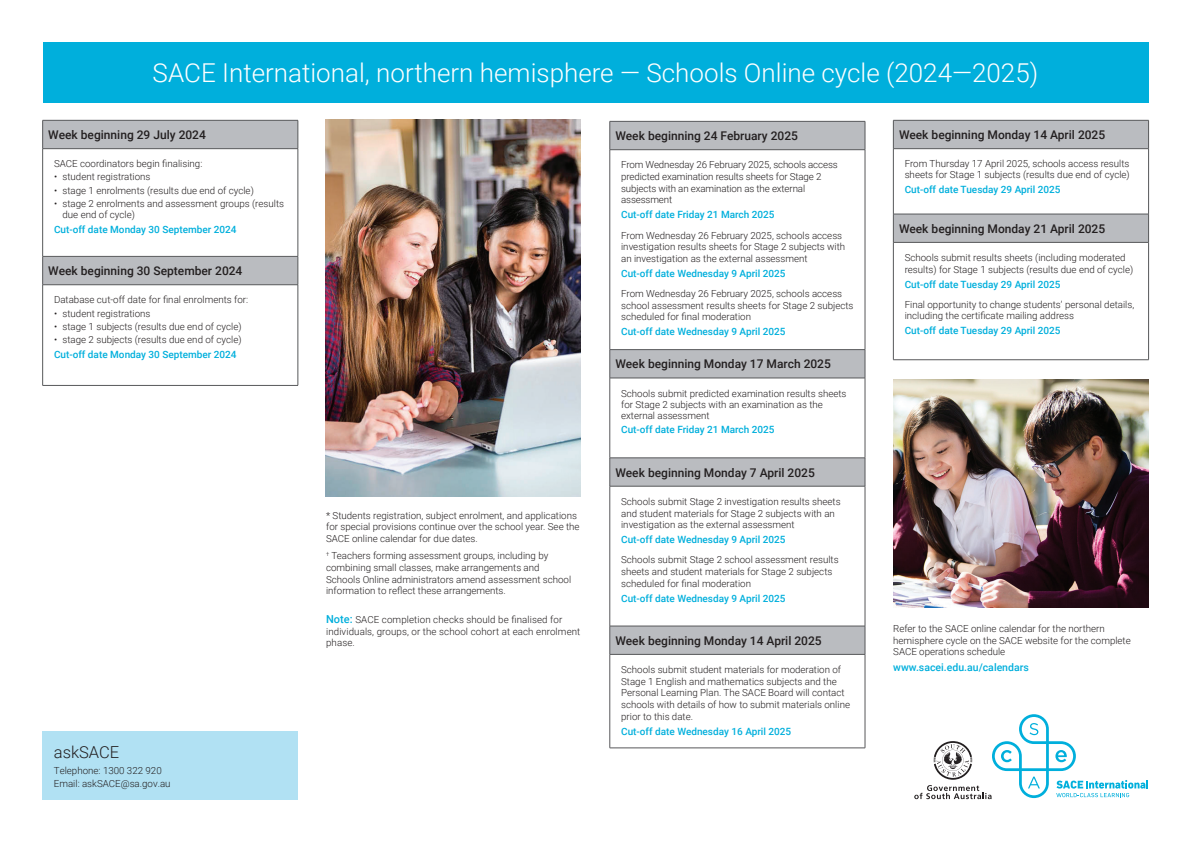
<style>
.page{position:relative;width:1191px;height:842px;background:#fff}
.page>*{position:absolute;margin:0;border:0;box-sizing:border-box;transform-origin:0 0}
.t1{font:300 26px "Roboto";color:#fff}
.t2{font:300 16.5px "Roboto";color:#231f20}
.t3{font:500 12px "Roboto";color:#231f20}
.t4{font:500 10.5px "Roboto";color:#00afdc}
.t5{font:500 10px "Roboto";color:#00afdc}
.t6{font:300 9.8px/11.7px "Roboto";color:#231f20}
.s1{font-weight:500;font-size:11px;color:#00afdc}
</style>
<div class="page">
<img style="left:893px;top:379px;width:255px;height:228px">
<svg style="left:914px;top:714px;width:234px;height:85px"></svg>
<svg style="left:893px;top:120px;width:256px;height:122px"></svg>
<hr style="left:893px;top:242px;width:255px;height:1px;background:#57585a">
<hr style="left:893px;top:242px;width:1px;height:118px;background:#57585a">
<hr style="left:1148px;top:242px;width:1px;height:118px;background:#57585a">
<hr style="left:893px;top:360px;width:255px;height:1px;background:#57585a">
<hr style="left:893px;top:149px;width:1px;height:65px;background:#57585a">
<hr style="left:1148px;top:149px;width:1px;height:65px;background:#57585a">
<hr style="left:893px;top:214px;width:255px;height:1px;background:#57585a">
<div style="left:43px;top:121px;width:255px;height:164px;background:#babcc0"></div>
<div style="left:43px;top:149px;width:255px;height:107px;background:#fff"></div>
<svg style="left:42px;top:256px;width:1px;height:29px"></svg>
<svg style="left:298px;top:256px;width:1px;height:29px"></svg>
<hr style="left:43px;top:285px;width:255px;height:1px;background:#57585a">
<hr style="left:42px;top:285px;width:1px;height:100px;background:#57585a">
<hr style="left:298px;top:285px;width:1px;height:100px;background:#57585a">
<hr style="left:43px;top:385px;width:255px;height:1px;background:#57585a">
<hr style="left:43px;top:120px;width:255px;height:1px;background:#57585a">
<svg style="left:42px;top:120px;width:1px;height:29px"></svg>
<svg style="left:298px;top:120px;width:1px;height:29px"></svg>
<hr style="left:43px;top:148px;width:255px;height:1px;background:#57585a">
<hr style="left:42px;top:149px;width:1px;height:107px;background:#57585a">
<hr style="left:298px;top:149px;width:1px;height:107px;background:#57585a">
<hr style="left:43px;top:256px;width:255px;height:1px;background:#57585a">
<svg style="left:610px;top:122px;width:255px;height:532px"></svg>
<hr style="left:609px;top:121px;width:256px;height:1px;background:#57585a">
<svg style="left:609px;top:121px;width:1px;height:29px"></svg>
<svg style="left:865px;top:121px;width:1px;height:29px"></svg>
<hr style="left:609px;top:150px;width:256px;height:1px;background:#57585a">
<hr style="left:609px;top:150px;width:1px;height:199px;background:#57585a">
<hr style="left:865px;top:150px;width:1px;height:199px;background:#57585a">
<hr style="left:609px;top:349px;width:256px;height:1px;background:#57585a">
<svg style="left:609px;top:350px;width:1px;height:28px"></svg>
<svg style="left:865px;top:350px;width:1px;height:28px"></svg>
<hr style="left:609px;top:378px;width:256px;height:1px;background:#57585a">
<svg style="left:609px;top:459px;width:1px;height:27px"></svg>
<svg style="left:865px;top:458px;width:1px;height:28px"></svg>
<hr style="left:609px;top:486px;width:256px;height:1px;background:#57585a">
<hr style="left:609px;top:486px;width:1px;height:140px;background:#57585a">
<hr style="left:865px;top:486px;width:1px;height:140px;background:#57585a">
<hr style="left:609px;top:626px;width:256px;height:1px;background:#57585a">
<svg style="left:609px;top:626px;width:1px;height:28px"></svg>
<svg style="left:865px;top:626px;width:1px;height:28px"></svg>
<hr style="left:609px;top:654px;width:256px;height:1px;background:#57585a">
<hr style="left:609px;top:654px;width:1px;height:94px;background:#57585a">
<hr style="left:865px;top:654px;width:1px;height:94px;background:#57585a">
<hr style="left:609px;top:748px;width:256px;height:1px;background:#57585a">
<hr style="left:609px;top:378px;width:1px;height:80px;background:#57585a">
<hr style="left:865px;top:378px;width:1px;height:80px;background:#57585a">
<hr style="left:609px;top:458px;width:256px;height:1px;background:#57585a">
<div style="left:43px;top:731px;width:255px;height:68px;background:#b1e1f3"></div>
<div style="left:43px;top:43px;width:1105px;height:60px;background:#00afdc"></div>
<img style="left:325px;top:119px;width:255px;height:377px">
<h1 class="t1" style="left:153px;top:55px;width:887px">SACE International, northern hemisphere — Schools Online cycle (2024—2025)</h1>
<p class="t3" style="left:48px;top:126px;width:159px">Week beginning 29 July 2024</p>
<p class="t6" style="left:54px;top:158px;width:150px">SACE coordinators begin finalising:</p>
<p class="t6" style="left:54px;top:171px;width:98px">• student registrations</p>
<p class="t6" style="left:54px;top:184px;width:201px">• stage 1 enrolments (results due end of cycle)</p>
<p class="t6" style="left:62px;top:197px;width:223px;text-indent:-9px">• stage 2 enrolments and assessment groups (results due end of cycle)</p>
<p class="t5" style="left:54px;top:223px;width:184px">Cut-off date Monday 30 September 2024</p>
<p class="t3" style="left:48px;top:262px;width:196px">Week beginning 30 September 2024</p>
<p class="t6" style="left:54px;top:294px;width:196px">Database cut-off date for final enrolments for:</p>
<p class="t6" style="left:54px;top:307px;width:98px">• student registrations</p>
<p class="t6" style="left:54px;top:320px;width:189px">• stage 1 subjects (results due end of cycle)</p>
<p class="t6" style="left:54px;top:333px;width:189px">• stage 2 subjects (results due end of cycle)</p>
<p class="t5" style="left:54px;top:347px;width:184px">Cut-off date Monday 30 September 2024</p>
<h2 class="t2" style="left:54px;top:740px;width:67px">askSACE</h2>
<p class="t6" style="left:54px;top:763px;width:118px;line-height:13.1px">Telephone: 1300 322 920<br>Email: askSACE@sa.gov.au</p>
<p class="t6" style="left:326px;top:509px;width:255px">* Students registration, subject enrolment, and applications for special provisions continue over the school year. See the<br>SACE online calendar for due dates.</p>
<p class="t6" style="left:326px;top:550px;width:247px"><sup>†</sup> Teachers forming assessment groups, including by combining small classes, make arrangements and Schools Online administrators amend assessment school information to reflect these arrangements.</p>
<p class="t6" style="left:326px;top:614px;width:256px"><span class="s1">Note:</span> SACE completion checks should be finalised for individuals, groups, or the school cohort at each enrolment phase.</p>
<p class="t3" style="left:615px;top:127px;width:184px">Week beginning 24 February 2025</p>
<p class="t6" style="left:621px;top:159px;width:218px">From Wednesday 26 February 2025, schools access predicted examination results sheets for Stage 2 subjects with an examination as the external assessment</p>
<p class="t5" style="left:621px;top:208px;width:155px">Cut-off date Friday 21 March 2025</p>
<p class="t6" style="left:621px;top:229px;width:226px">From Wednesday 26 February 2025, schools access investigation results sheets for Stage 2 subjects with an investigation as the external assessment</p>
<p class="t5" style="left:621px;top:266px;width:166px">Cut-off date Wednesday 9 April 2025</p>
<p class="t6" style="left:621px;top:287px;width:234px">From Wednesday 26 February 2025, schools access school assessment results sheets for Stage 2 subjects scheduled for final moderation</p>
<p class="t5" style="left:621px;top:325px;width:166px">Cut-off date Wednesday 9 April 2025</p>
<p class="t3" style="left:615px;top:356px;width:217px">Week beginning Monday 17 March 2025</p>
<p class="t6" style="left:621px;top:387px;width:227px;line-height:11px">Schools submit predicted examination results sheets for Stage 2 subjects with an examination as the external assessment</p>
<p class="t5" style="left:621px;top:423px;width:155px">Cut-off date Friday 21 March 2025</p>
<p class="t3" style="left:615px;top:464px;width:201px">Week beginning Monday 7 April 2025</p>
<p class="t6" style="left:621px;top:495px;width:221px">Schools submit Stage 2 investigation results sheets and student materials for Stage 2 subjects with an investigation as the external assessment</p>
<p class="t5" style="left:621px;top:532px;width:166px">Cut-off date Wednesday 9 April 2025</p>
<p class="t6" style="left:621px;top:554px;width:219px">Schools submit Stage 2 school assessment results sheets and student materials for Stage 2 subjects scheduled for final moderation</p>
<p class="t5" style="left:621px;top:591px;width:166px">Cut-off date Wednesday 9 April 2025</p>
<p class="t3" style="left:615px;top:632px;width:208px">Week beginning Monday 14 April 2025</p>
<p class="t6" style="left:621px;top:663px;width:230px">Schools submit student materials for moderation of Stage 1 English and mathematics subjects and the Personal Learning Plan. The SACE Board will contact schools with details of how to submit materials online prior to this date.</p>
<p class="t5" style="left:621px;top:724px;width:172px">Cut-off date Wednesday 16 April 2025</p>
<p class="t3" style="left:899px;top:126px;width:208px">Week beginning Monday 14 April 2025</p>
<p class="t6" style="left:904px;top:158px;width:226px;line-height:11px">From Thursday 17 April 2025, schools access results sheets for Stage 1 subjects (results due end of cycle)</p>
<p class="t5" style="left:904px;top:183px;width:157px">Cut-off date Tuesday 29 April 2025</p>
<p class="t3" style="left:899px;top:220px;width:208px">Week beginning Monday 21 April 2025</p>
<p class="t6" style="left:904px;top:251px;width:230px">Schools submit results sheets (including moderated results) for Stage 1 subjects (results due end of cycle)</p>
<p class="t5" style="left:904px;top:277px;width:157px">Cut-off date Tuesday 29 April 2025</p>
<p class="t6" style="left:904px;top:298px;width:231px">Final opportunity to change students’ personal details, including the certificate mailing address</p>
<p class="t5" style="left:904px;top:324px;width:157px">Cut-off date Tuesday 29 April 2025</p>
<p class="t6" style="left:893px;top:622px;width:239px">Refer to the SACE online calendar for the northern hemisphere cycle on the SACE website for the complete<br>SACE operations schedule</p>
<p class="t4" style="left:893px;top:660px;width:137px">www.sacei.edu.au/calendars</p>
</div>
